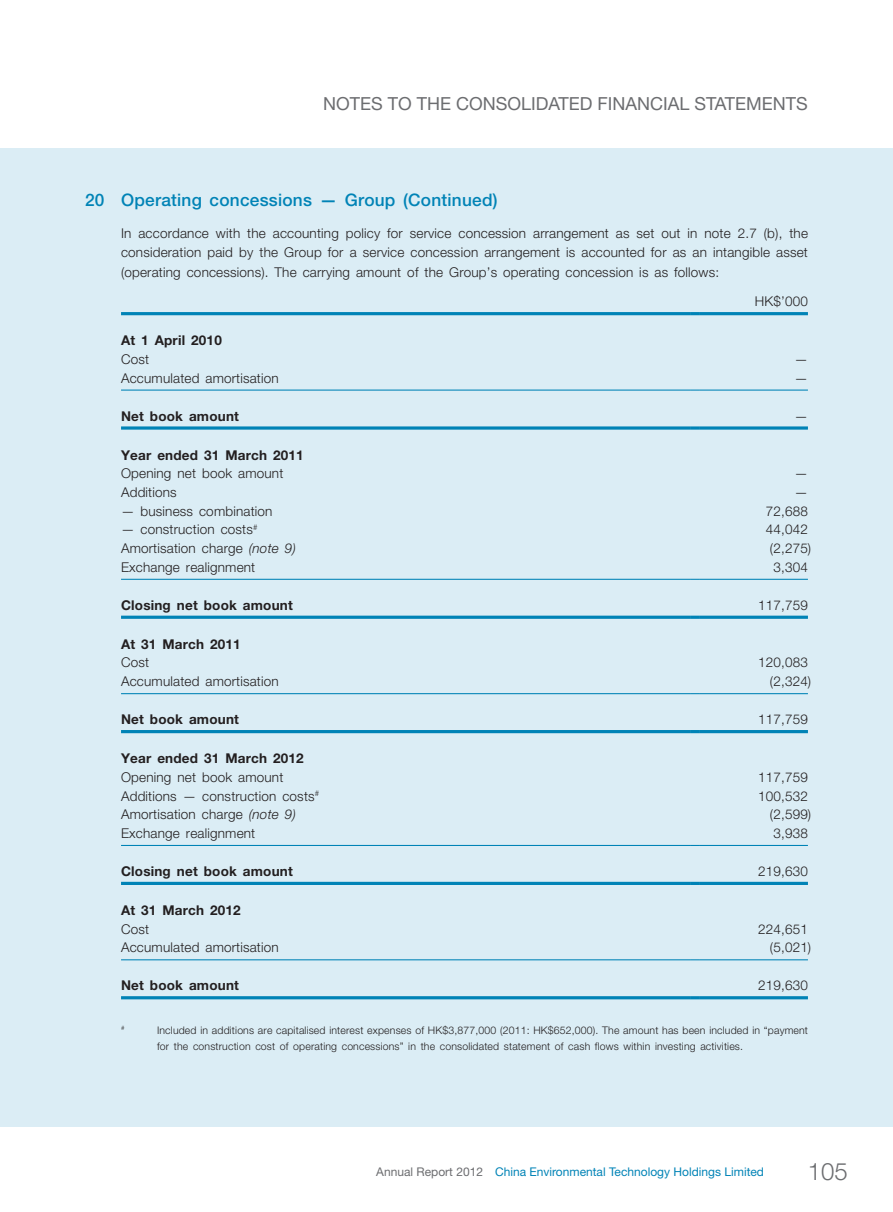
<style>
.page{position:relative;width:893px;height:1212px;background:#fff}
.page>*{position:absolute;margin:0;border:0;box-sizing:border-box;transform-origin:0 0}
.t1{font:300 24px "Helvetica Neue LT Std";color:#6c6d70}
.t2{font:18px "Helvetica Neue LT Std";color:#6c6d70}
.t3{font:500 17.25px "Helvetica Neue LT Std";letter-spacing:.015em;color:#0083b6}
.t4{font:300 13.5px/19.5px "Helvetica Neue LT Std";letter-spacing:.015em;color:#231f20;text-align:justify}
.t5{font:700 13.5px "Helvetica Neue LT Std";letter-spacing:.015em;color:#231f20}
.t6{font:12px "Helvetica Neue LT Std";color:#0083b6}
.t7{font:300 10.5px/16.5px "Helvetica Neue LT Std";letter-spacing:.015em;color:#231f20}
.t8{font:italic 300 6.15px "Helvetica Neue LT Std";color:#231f20}
.s1{font-style:italic}
.s2{color:#6c6d70}
</style>
<div class="page">
<div style="left:0;top:148px;width:893px;height:979px;background:#dbedf5"></div>
<hr style="left:121px;top:312px;width:570px;height:3px;background:#0083b6">
<svg style="left:691px;top:312px;width:9px;height:3px"></svg>
<hr style="left:700px;top:312px;width:108px;height:3px;background:#0083b6">
<hr style="left:121px;top:996px;width:570px;height:3px;background:#0083b6">
<svg style="left:691px;top:996px;width:9px;height:3px"></svg>
<hr style="left:700px;top:996px;width:108px;height:3px;background:#0083b6">
<hr style="left:121px;top:959px;width:570px;height:1px;background:#0083b6">
<hr style="left:700px;top:959px;width:108px;height:1px;background:#0083b6">
<hr style="left:121px;top:882px;width:570px;height:3px;background:#0083b6">
<svg style="left:691px;top:882px;width:9px;height:3px"></svg>
<hr style="left:700px;top:882px;width:108px;height:3px;background:#0083b6">
<hr style="left:121px;top:845px;width:570px;height:1px;background:#0083b6">
<hr style="left:700px;top:845px;width:108px;height:1px;background:#0083b6">
<hr style="left:121px;top:730px;width:570px;height:3px;background:#0083b6">
<svg style="left:691px;top:730px;width:9px;height:3px"></svg>
<hr style="left:700px;top:730px;width:108px;height:3px;background:#0083b6">
<hr style="left:121px;top:693px;width:570px;height:1px;background:#0083b6">
<hr style="left:700px;top:693px;width:108px;height:1px;background:#0083b6">
<hr style="left:121px;top:616px;width:570px;height:3px;background:#0083b6">
<svg style="left:691px;top:616px;width:9px;height:3px"></svg>
<hr style="left:700px;top:616px;width:108px;height:3px;background:#0083b6">
<hr style="left:121px;top:579px;width:570px;height:1px;background:#0083b6">
<hr style="left:700px;top:579px;width:108px;height:1px;background:#0083b6">
<svg style="left:121px;top:426px;width:570px;height:4px"></svg>
<svg style="left:691px;top:426px;width:9px;height:4px"></svg>
<svg style="left:700px;top:426px;width:108px;height:4px"></svg>
<hr style="left:121px;top:389px;width:570px;height:2px;background:#0083b6">
<svg style="left:691px;top:389px;width:9px;height:2px"></svg>
<hr style="left:700px;top:389px;width:108px;height:2px;background:#0083b6">
<h2 class="t2" style="left:323px;top:92px;width:486px">NOTES TO THE CONSOLI DATED FI NANCIAL STATEMENTS</h2>
<p class="t3" style="left:85px;top:189px;width:414px">20 Operating concessions — Group (Continued)</p>
<p class="t4" style="left:121px;top:223px;width:688px">In accordance with the accounting policy for service concession arrangement as set out in note 2.7 (b), the consideration paid by the Group for a service concession arrangement is accounted for as an intangible asset (operating concessions). The carrying amount of the Group’s operating concession is as follows:</p>
<p class="t4" style="left:755px;top:291px;width:55px">HK$’000</p>
<p class="t5" style="left:121px;top:332px;width:102px">At 1 April 2010</p>
<p class="t4" style="left:121px;top:349px;width:30px">Cost</p>
<p class="t4" style="left:794px;top:349px;width:15px">—</p>
<p class="t4" style="left:121px;top:368px;width:159px">Accumulated amortisation</p>
<p class="t4" style="left:794px;top:368px;width:15px">—</p>
<p class="t5" style="left:121px;top:407px;width:119px">Net book amount</p>
<p class="t4" style="left:794px;top:406px;width:15px">—</p>
<p class="t5" style="left:121px;top:446px;width:184px">Year ended 31 March 2011</p>
<p class="t4" style="left:121px;top:463px;width:164px">Opening net book amount</p>
<p class="t4" style="left:794px;top:463px;width:15px">—</p>
<p class="t4" style="left:121px;top:482px;width:57px">Additions</p>
<p class="t4" style="left:794px;top:482px;width:15px">—</p>
<p class="t4" style="left:121px;top:501px;width:153px">— business combination</p>
<p class="t4" style="left:766px;top:501px;width:44px">72,688</p>
<p class="t4" style="left:121px;top:519px;width:138px">— construction costs<sup>#</sup></p>
<p class="t4" style="left:766px;top:519px;width:44px">44,042</p>
<p class="t4" style="left:121px;top:538px;width:177px">Amortisation charge <span class="s1">(note 9)</span></p>
<p class="t4" style="left:770px;top:538px;width:43px">(2,275)</p>
<p class="t4" style="left:121px;top:557px;width:136px">Exchange realignment</p>
<p class="t4" style="left:773px;top:557px;width:36px">3,304</p>
<p class="t5" style="left:121px;top:596px;width:173px">Closing net book amount</p>
<p class="t4" style="left:758px;top:595px;width:51px">117,759</p>
<p class="t5" style="left:121px;top:635px;width:121px">At 31 March 2011</p>
<p class="t4" style="left:121px;top:653px;width:30px">Cost</p>
<p class="t4" style="left:758px;top:653px;width:51px">120,083</p>
<p class="t4" style="left:121px;top:671px;width:159px">Accumulated amortisation</p>
<p class="t4" style="left:770px;top:671px;width:43px">(2,324)</p>
<p class="t5" style="left:121px;top:711px;width:119px">Net book amount</p>
<p class="t4" style="left:758px;top:709px;width:51px">117,759</p>
<p class="t5" style="left:121px;top:750px;width:184px">Year ended 31 March 2012</p>
<p class="t4" style="left:121px;top:767px;width:164px">Opening net book amount</p>
<p class="t4" style="left:758px;top:767px;width:51px">117,759</p>
<p class="t4" style="left:121px;top:786px;width:200px">Additions — construction costs<sup>#</sup></p>
<p class="t4" style="left:758px;top:786px;width:51px">100,532</p>
<p class="t4" style="left:121px;top:804px;width:177px">Amortisation charge <span class="s1">(note 9)</span></p>
<p class="t4" style="left:770px;top:804px;width:43px">(2,599)</p>
<p class="t4" style="left:121px;top:823px;width:136px">Exchange realignment</p>
<p class="t4" style="left:773px;top:823px;width:36px">3,938</p>
<p class="t5" style="left:121px;top:863px;width:173px">Closing net book amount</p>
<p class="t4" style="left:758px;top:861px;width:51px">219,630</p>
<p class="t5" style="left:121px;top:902px;width:121px">At 31 March 2012</p>
<p class="t4" style="left:121px;top:919px;width:30px">Cost</p>
<p class="t4" style="left:758px;top:919px;width:51px">224,651</p>
<p class="t4" style="left:121px;top:937px;width:159px">Accumulated amortisation</p>
<p class="t4" style="left:770px;top:937px;width:43px">(5,021)</p>
<p class="t5" style="left:121px;top:977px;width:119px">Net book amount</p>
<p class="t4" style="left:758px;top:975px;width:51px">219,630</p>
<p class="t8" style="left:121px;top:1024px;width:5px">#</p>
<p class="t7" style="left:157px;top:1022px;width:652px">Included in additions are capitalised interest expenses of HK$3,877,000 (2011: HK$652,000). The amount has been included in “payment for the construction cost of operating concessions” in the consolidated statement of cash flows within investing activities.</p>
<p class="t6" style="left:376px;top:1164px;width:389px"><span class="s2">Annual Report 2012</span> China Environmental Technology Holdings Limited</p>
<h1 class="t1" style="left:808px;top:1156px;width:42px">105</h1>
</div>
